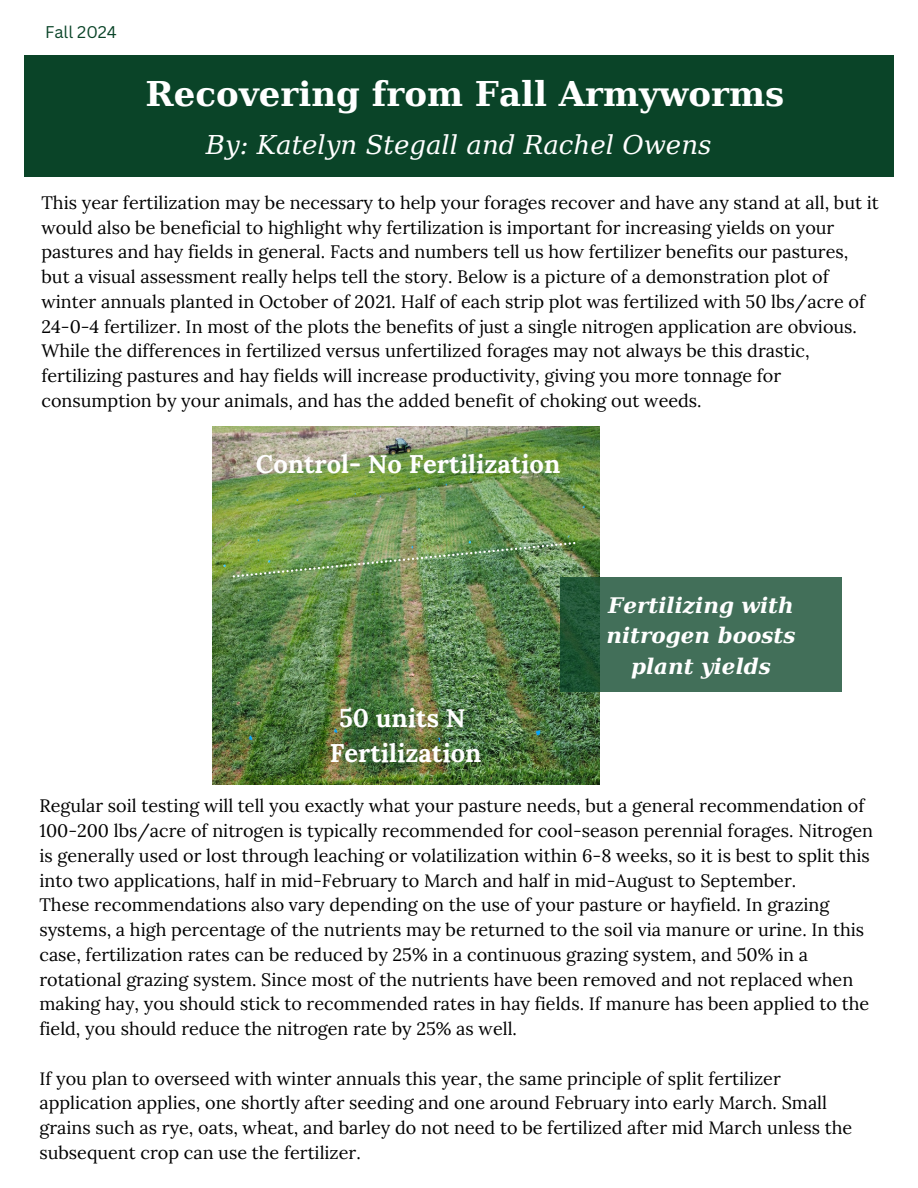
<style>
.page{position:relative;width:918px;height:1188px;background:#fff}
.page>*{position:absolute;margin:0;border:0;box-sizing:border-box;transform-origin:0 0}
.t1{font:700 34.05px "DejaVu Serif";color:#fff}
.t2{font:italic 26.1px "DejaVu Serif";color:#fff}
.t3{font:700 25.5px/34.8px "Lora";color:#fff;text-align:center}
.t4{font:italic 700 21.6px/30.9px "DejaVu Serif";color:#fff;text-align:center}
.t5{font:18px/24.8px "Lora";color:#000}
.t6{font:16.5px "Canva Sans";color:#0a4428}
</style>
<div class="page">
<div style="left:24px;top:56px;width:870px;height:121px;background:#0a4428"></div>
<img style="left:212px;top:427px;width:387px;height:357px">
<svg style="left:560px;top:578px;width:282px;height:114px;fill:#426f59"></svg>
<img style="left:233px;top:542px;width:342px;height:36px">
<p class="t6" style="left:45px;top:20px;width:73px">Fall 2024</p>
<h4 class="t1" style="left:146px;top:74px;width:640px">Recovering from Fall Armyworms</h4>
<p class="t2" style="left:206px;top:130px;width:507px">By: Katelyn Stegall and Rachel Owens</p>
<h2 class="t5" style="left:41px;top:190px;width:839px">This year fertilization may be necessary to help your forages recover and have any stand at all, but it would also be beneficial to highlight why fertilization is important for increasing yields on your pastures and hay fields in general. Facts and numbers tell us how fertilizer benefits our pastures, but a visual assessment really helps tell the story. Below is a picture of a demonstration plot of winter annuals planted in October of 2021. Half of each strip plot was fertilized with 50 lbs/acre of 24-0-4 fertilizer. In most of the plots the benefits of just a single nitrogen application are obvious.<br>While the differences in fertilized versus unfertilized forages may not always be this drastic, fertilizing pastures and hay fields will increase productivity, giving you more tonnage for consumption by your animals, and has the added benefit of choking out weeds.</h2>
<p class="t3" style="left:256px;top:447px;width:306px">Control- No Fertilization</p>
<p class="t3" style="left:330px;top:700px;width:153px">50 units N<br>Fertilization</p>
<h2 class="t4" style="left:606px;top:590px;width:191px">Fertilizing with nitrogen boosts plant yields</h2>
<h1 class="t5" style="left:39px;top:793px;width:835px">Regular soil testing will tell you exactly what your pasture needs, but a general recommendation of 100-200 lbs/acre of nitrogen is typically recommended for cool-season perennial forages. Nitrogen is generally used or lost through leaching or volatilization within 6-8 weeks, so it is best to split this into two applications, half in mid-February to March and half in mid-August to September.</h1>
<h3 class="t5" style="left:39px;top:892px;width:831px">These recommendations also vary depending on the use of your pasture or hayfield. In grazing systems, a high percentage of the nutrients may be returned to the soil via manure or urine. In this case, fertilization rates can be reduced by 25% in a continuous grazing system, and 50% in a rotational grazing system. Since most of the nutrients have been removed and not replaced when making hay, you should stick to recommended rates in hay fields. If manure has been applied to the field, you should reduce the nitrogen rate by 25% as well.</h3>
<p class="t5" style="left:39px;top:1066px;width:814px">If you plan to overseed with winter annuals this year, the same principle of split fertilizer application applies, one shortly after seeding and one around February into early March. Small grains such as rye, oats, wheat, and barley do not need to be fertilized after mid March unless the subsequent crop can use the fertilizer.</p>
</div>
